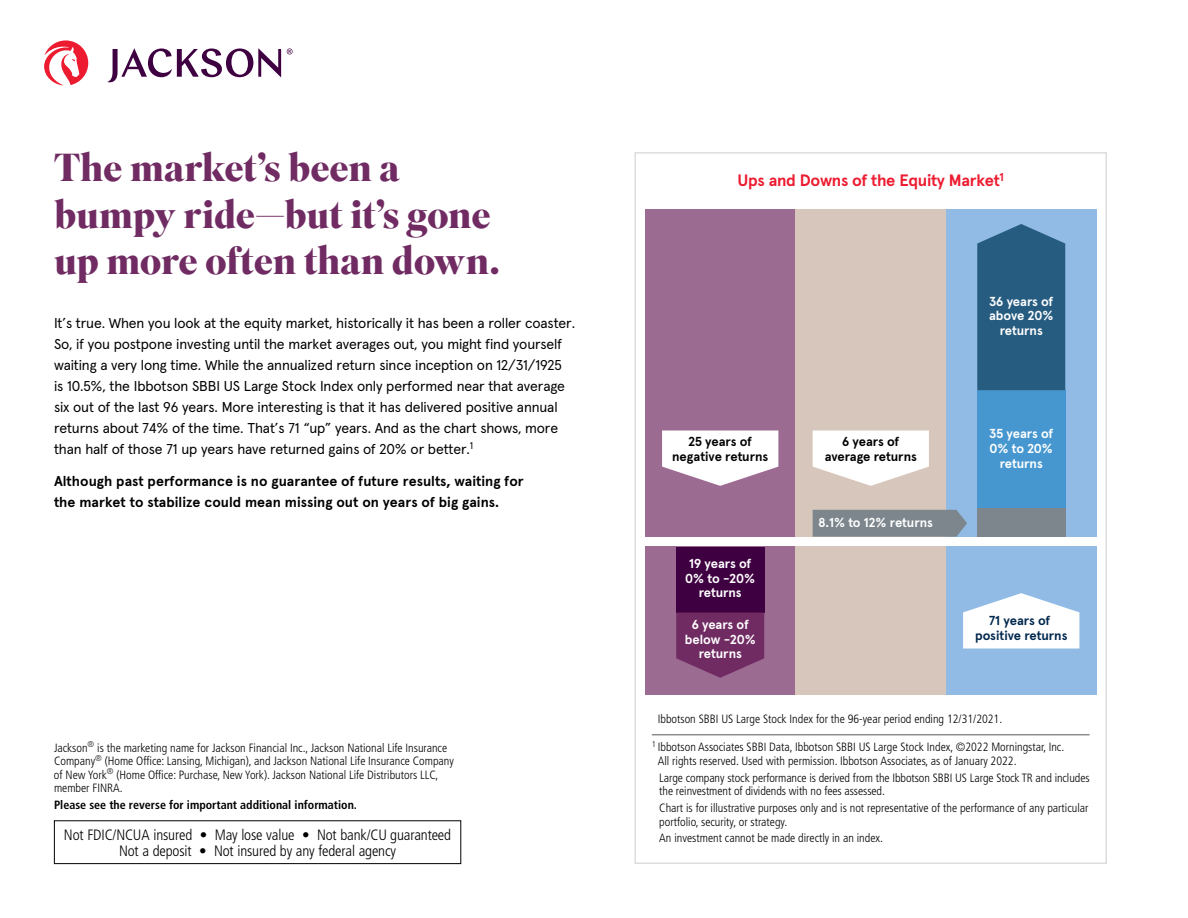
<style>
.page{position:relative;width:1188px;height:918px;background:#fff}
.page>*{position:absolute;margin:0;border:0;box-sizing:border-box;transform-origin:0 0}
.t1{font:700 39px/46.5px "Superior Title";letter-spacing:-.015em;color:#702b63}
.t2{font:700 16.5px "Apercu Pro";letter-spacing:-.02em;color:#ed1b30}
.t3{font:300 condensed 15px/16.5px "Frutiger";letter-spacing:-.01em;color:#000;text-align:center}
.t4{font:14.25px/21px "Apercu Pro";letter-spacing:-.01em;color:#000}
.t5{font:700 14.25px/21px "Apercu Pro";color:#000}
.t6{font:700 13.05px/14.7px "Apercu Pro";letter-spacing:-.005em;color:#fff;text-align:center}
.t7{font:700 13.05px/14.7px "Apercu Pro";letter-spacing:-.005em;color:#000;text-align:center}
.t8{font:700 13.05px/14.7px "Apercu Pro";letter-spacing:-.005em;color:#00274d;text-align:center}
.t9{font:300 condensed 12px/13.5px "Frutiger";color:#000}
.t10{font:700 condensed 12px "Frutiger";color:#000}
</style>
<div class="page">
<svg style="left:44px;top:40px;width:44px;height:45px"></svg>
<svg style="left:107px;top:48px;width:174px;height:34px"></svg>
<svg style="left:287px;top:48px;width:6px;height:6px"></svg>
<div style="left:634px;top:152px;width:473px;height:712px;background:#fff;border:2px solid #dddddf"></div>
<div style="left:946px;top:209px;width:150px;height:328px;background:#91bbe4"></div>
<div style="left:645px;top:209px;width:150px;height:328px;background:#9b6b92"></div>
<div style="left:645px;top:547px;width:150px;height:148px;background:#9b6b92"></div>
<div style="left:796px;top:209px;width:150px;height:328px;background:#d7c6bb"></div>
<div style="left:796px;top:547px;width:150px;height:148px;background:#d7c6bb"></div>
<svg style="left:813px;top:430px;width:116px;height:56px"></svg>
<div style="left:977px;top:507px;width:88px;height:30px;background:#7c868c"></div>
<svg style="left:662px;top:430px;width:116px;height:56px"></svg>
<svg style="left:813px;top:510px;width:154px;height:27px;background:#7d888f"></svg>
<div style="left:676px;top:547px;width:88px;height:66px;background:#3f0042"></div>
<svg style="left:676px;top:613px;width:88px;height:65px;background:#76346a"></svg>
<div style="left:946px;top:547px;width:150px;height:148px;background:#91bbe4"></div>
<svg style="left:963px;top:593px;width:116px;height:56px"></svg>
<div style="left:977px;top:391px;width:88px;height:117px;background:#4697d0"></div>
<svg style="left:977px;top:224px;width:88px;height:166px;background:#2d6187"></svg>
<hr style="left:652px;top:734px;width:438px;height:1px;background:#58595b">
<div style="left:54px;top:820px;width:407px;height:44px;border:1px solid #000"></div>
<h1 class="t1" style="left:54px;top:146px;width:448px">The market’s been a bumpy ride—but it’s gone up more often than down.</h1>
<p class="t4" style="left:54px;top:312px;width:523px">It’s true. When you look at the equity market, historically it has been a roller coaster.<br>So, if you postpone investing until the market averages out, you might find yourself waiting a very long time. While the annualized return since inception on 12/31/1925<br>is 10.5%, the Ibbotson SBBI US Large Stock Index only performed near that average six out of the last 96 years. More interesting is that it has delivered positive annual returns about 74% of the time. That’s 71 “up” years. And as the chart shows, more than half of those 71 up years have returned gains of 20% or better.<sup>1</sup></p>
<p class="t5" style="left:54px;top:470px;width:471px">Although past performance is no guarantee of future results, waiting for the market to stabilize could mean missing out on years of big gains.</p>
<p class="t9" style="left:54px;top:741px;width:401px">Jackson<sup>®</sup> is the marketing name for Jackson Financial Inc., Jackson National Life Insurance Company<sup>®</sup> (Home Office: Lansing, Michigan), and Jackson National Life Insurance Company of New York<sup>®</sup> (Home Office: Purchase, New York). Jackson National Life Distributors LLC, member FINRA.</p>
<p class="t10" style="left:54px;top:798px;width:305px">Please see the reverse for important additional information.</p>
<p class="t3" style="left:64px;top:826px;width:389px">Not FDIC/NCUA insured • May lose value • Not bank/CU guaranteed<br>Not a deposit • Not insured by any federal agency</p>
<h2 class="t2" style="left:738px;top:168px;width:268px">Ups and Downs of the Equity Market<sup>1</sup></h2>
<p class="t7" style="left:672px;top:433px;width:98px">25 years of negative returns</p>
<p class="t7" style="left:825px;top:433px;width:94px">6 years of average returns</p>
<p class="t6" style="left:818px;top:514px;width:116px">8.1% to 12% returns</p>
<p class="t6" style="left:989px;top:293px;width:66px">36 years of above 20% returns</p>
<p class="t6" style="left:989px;top:426px;width:66px">35 years of<br>0% to 20% returns</p>
<p class="t6" style="left:685px;top:555px;width:71px">19 years of<br>0% to -20% returns</p>
<p class="t6" style="left:685px;top:616px;width:73px">6 years of below -20% returns</p>
<p class="t8" style="left:975px;top:612px;width:94px">71 years of positive returns</p>
<p class="t9" style="left:658px;top:712px;width:346px">Ibbotson SBBI US Large Stock Index for the 96-year period ending 12/31/2021.</p>
<p class="t9" style="left:658px;top:741px;width:408px;text-indent:-6px"><sup>1</sup> Ibbotson Associates SBBI Data, Ibbotson SBBI US Large Stock Index, ©2022 Morningstar, Inc.<br>All rights reserved. Used with permission. Ibbotson Associates, as of January 2022.</p>
<p class="t9" style="left:659px;top:771px;width:432px">Large company stock performance is derived from the Ibbotson SBBI US Large Stock TR and includes the reinvestment of dividends with no fees assessed.</p>
<p class="t9" style="left:659px;top:801px;width:431px">Chart is for illustrative purposes only and is not representative of the performance of any particular portfolio, security, or strategy.</p>
<p class="t9" style="left:659px;top:832px;width:225px">An investment cannot be made directly in an index.</p>
</div>
